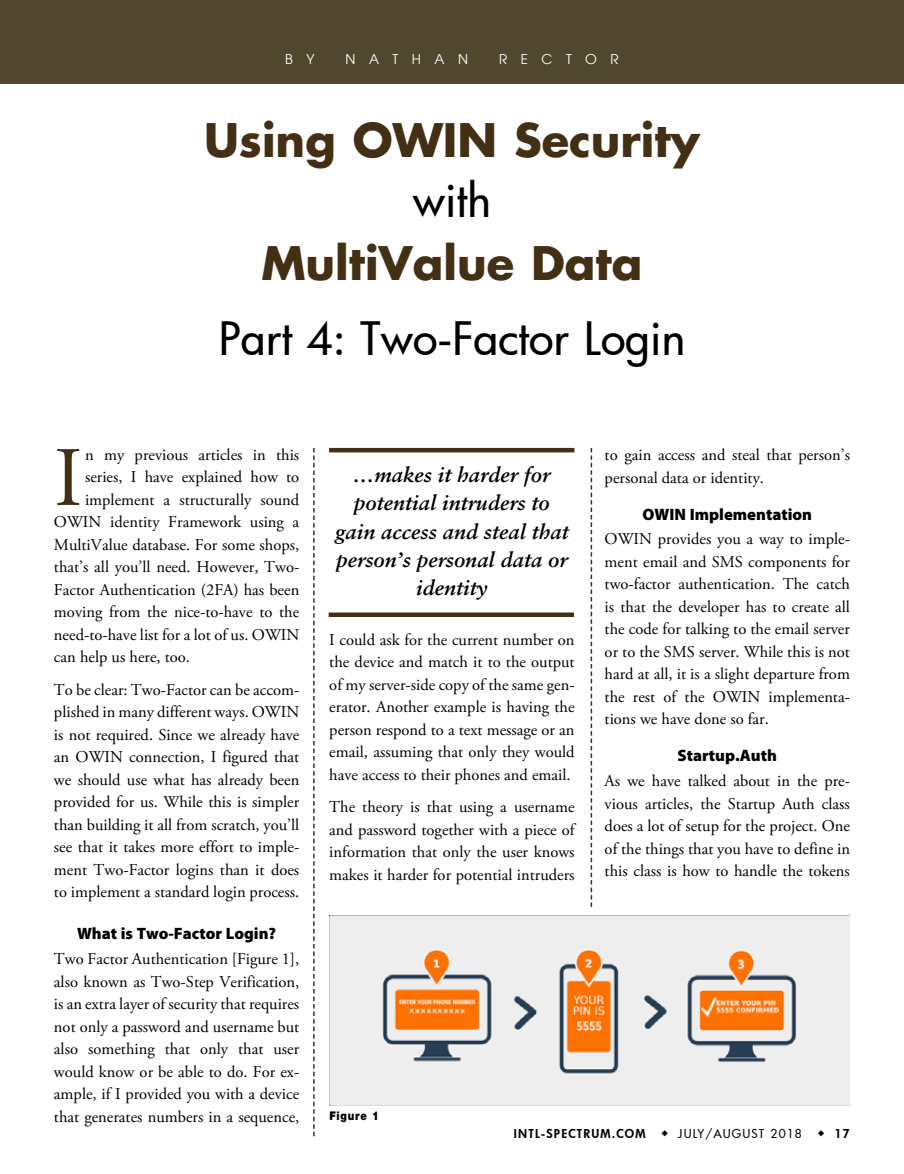
<style>
.page{position:relative;width:904px;height:1174px;background:#fff}
.page>*{position:absolute;margin:0;border:0;box-sizing:border-box;transform-origin:0 0}
.t1{font:84.3px "Adobe Garamond Pro";color:#432f13}
.t2{font:700 45px "Futura Std";color:#432f13}
.t3{font:500 45px "Futura";color:#000}
.t4{font:italic 700 21px/28.5px "Sabon";color:#000;text-align:center}
.t5{font:16.5px/22.5px "Adobe Garamond Pro";color:#000;text-align:justify}
.t6{font:900 16.5px "Myriad Pro";color:#000}
.t7{font:13.5px "Avant Garde";letter-spacing:1em;color:#fff}
.t8{font:800 12px "Futura";letter-spacing:.1em;color:#000}
.t9{font:500 12px "Futura";letter-spacing:.1em;color:#000}
.t10{font:900 12px "Helvetica Neue";letter-spacing:.075em;color:#000;scale:.85 1}
</style>
<div class="page">
<div style="left:0;top:0;width:904px;height:83px;background:#51472e"></div>
<img style="left:329px;top:916px;width:521px;height:189px">
<hr style="left:329px;top:448px;width:245px;height:4px;background:#432f13">
<div style="left:329px;top:612px;width:245px;height:5px;background:#432f13"></div>
<svg style="left:313px;top:448px;width:2px;height:688px"></svg>
<svg style="left:591px;top:448px;width:1px;height:459px"></svg>
<p class="t7" style="left:285px;top:51px;width:31px">B Y</p>
<p class="t7" style="left:346px;top:51px;width:124px">NATHAN</p>
<p class="t7" style="left:499px;top:51px;width:121px">RECTOR</p>
<h2 class="t2" style="left:204px;top:110px;width:497px">Using OWIN Security</h2>
<h2 class="t3" style="left:413px;top:169px;width:80px">with</h2>
<h2 class="t2" style="left:261px;top:233px;width:383px">MultiValue Data</h2>
<h2 class="t3" style="left:219px;top:307px;width:468px">Part 4: Two-Factor Login</h2>
<h1 class="t1" style="left:54px;top:428px;width:30px">I</h1>
<p class="t5" style="left:85px;top:444px;width:216px">n my previous articles in this</p>
<p class="t5" style="left:85px;top:466px;width:216px">series, I have explained how to</p>
<p class="t5" style="left:85px;top:489px;width:216px">implement a structurally sound</p>
<p class="t5" style="left:54px;top:511px;width:247px">OWIN identity Framework using a</p>
<p class="t5" style="left:54px;top:534px;width:247px">MultiValue database. For some shops,</p>
<p class="t5" style="left:54px;top:557px;width:247px">that’s all you’ll need. However, Two-</p>
<p class="t5" style="left:54px;top:579px;width:247px">Factor Authentication (2FA) has been</p>
<p class="t5" style="left:54px;top:602px;width:247px">moving from the nice-to-have to the</p>
<p class="t5" style="left:54px;top:624px;width:247px">need-to-have list for a lot of us. OWIN</p>
<p class="t5" style="left:54px;top:647px;width:138px">can help us here, too.</p>
<p class="t5" style="left:54px;top:679px;width:247px">To be clear: Two-Factor can be accom&shy;plished in many different ways. OWIN is not required. Since we already have an OWIN connection, I figured that we should use what has already been provided for us. While this is simpler than building it all from scratch, you’ll see that it takes more effort to imple&shy;ment Two-Factor logins than it does to implement a standard login process.</p>
<p class="t6" style="left:77px;top:923px;width:201px">What is Two-Factor Login?</p>
<p class="t5" style="left:54px;top:948px;width:247px">Two Factor Authentication [Figure 1], also known as Two-Step Verification, is an extra layer of security that requires not only a password and username but also something that only that user would know or be able to do. For ex&shy;ample, if I provided you with a device that generates numbers in a sequence,</p>
<p class="t4" style="left:335px;top:460px;width:235px">…makes it harder for potential intruders to gain access and steal that person’s personal data or identity</p>
<p class="t5" style="left:329px;top:629px;width:247px">I could ask for the current number on the device and match it to the output of my server-side copy of the same gen&shy;erator. Another example is having the person respond to a text message or an email, assuming that only they would have access to their phones and email.</p>
<p class="t5" style="left:329px;top:796px;width:247px">The theory is that using a username and password together with a piece of information that only the user knows makes it harder for potential intruders</p>
<p class="t5" style="left:605px;top:444px;width:247px">to gain access and steal that person’s personal data or identity.</p>
<p class="t6" style="left:642px;top:503px;width:171px">OWIN Implementation</p>
<p class="t5" style="left:605px;top:528px;width:247px">OWIN provides you a way to imple&shy;ment email and SMS components for two-factor authentication. The catch is that the developer has to create all the code for talking to the email server or to the SMS server. While this is not hard at all, it is a slight departure from the rest of the OWIN implementa&shy;tions we have done so far.</p>
<p class="t6" style="left:678px;top:745px;width:101px">Startup.Auth</p>
<p class="t5" style="left:605px;top:770px;width:247px">As we have talked about in the pre&shy;vious articles, the Startup Auth class does a lot of setup for the project. One of the things that you have to define in this class is how to handle the tokens</p>
<p class="t10" style="left:329px;top:1109px;width:60px">Figure 1</p>
<p class="t8" style="left:514px;top:1126px;width:133px">INTL-SPECTRUM.COM</p>
<p class="t9" style="left:661px;top:1126px;width:142px">◆ July/August 2018</p>
<p class="t8" style="left:817px;top:1126px;width:34px">◆ 17</p>
</div>
